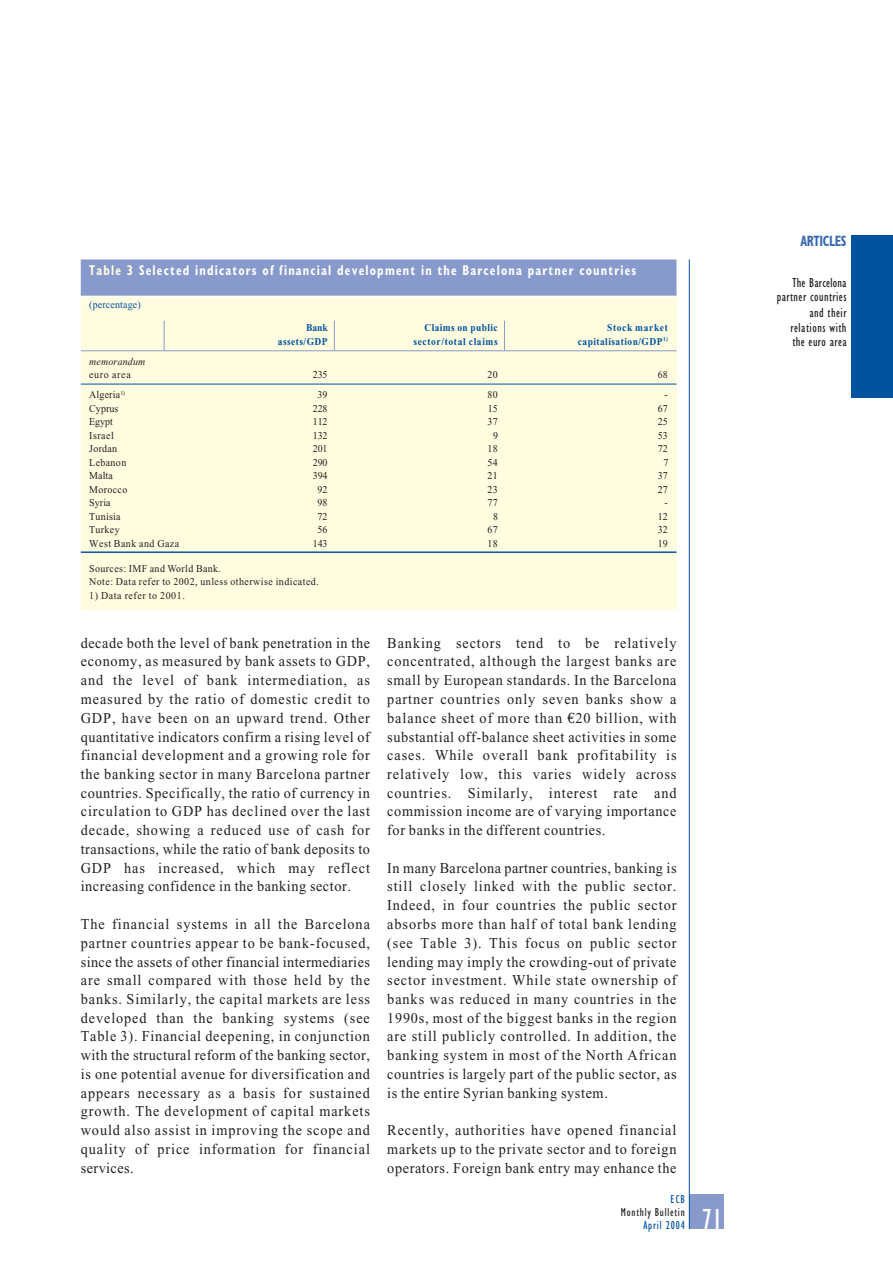
<style>
.page{position:relative;width:893px;height:1263px;background:#fff}
.page>*{position:absolute;margin:0;border:0;box-sizing:border-box;transform-origin:0 0}
.t1{font:condensed 30px "Gill Sans";color:#fff;scale:.95 1}
.t2{font:15px/18.8px "Times";letter-spacing:.045em;color:#231f20;text-align:justify;scale:.95 1}
.t3{font:700 condensed 15px "Gill Sans";letter-spacing:-.03em;color:#3b69af;scale:.85 1}
.t4{font:700 condensed 14.25px "Gill Sans";letter-spacing:.1em;color:#fff;scale:.85 1}
.t5{font:condensed 13.5px/15px "Gill Sans";letter-spacing:.035em;color:#231f20;text-align:right;scale:.95 1}
.t6{font:condensed 12px "Gill Sans";letter-spacing:.07em;color:#231f20;scale:.95 1}
.t7{font:condensed 12px "Gill Sans";letter-spacing:.075em;color:#0153a0;scale:.95 1}
.t8{font:10.5px/13.5px "Times";letter-spacing:.035em;color:#231f20;scale:.95 1}
.t9{font:700 10.5px "Times";letter-spacing:.05em;color:#0153a0;scale:.9 1}
.t10{font:700 10.5px "Times";letter-spacing:.07em;color:#0153a0;scale:.9 1}
.t11{font:10.5px "Times";letter-spacing:.055em;color:#231f20;scale:.95 1}
.t12{font:10.5px "Times";letter-spacing:.015em;color:#0153a0;scale:.95 1}
.t13{font:italic 10.5px "Times";letter-spacing:.015em;color:#231f20;scale:.95 1}
.t14{font:10.5px "Times";letter-spacing:.065em;color:#231f20;scale:.95 1}
.s1{color:#fffce0}
.s2{font-family:"Euro Serif"}
</style>
<div class="page">
<div style="left:689px;top:1195px;width:34px;height:34px;background:#889acb"></div>
<hr style="left:689px;top:260px;width:1px;height:969px;background:#0153a0">
<div style="left:850px;top:235px;width:42px;height:162px;background:#0153a0"></div>
<div style="left:81px;top:292px;width:595px;height:318px;background:#fffce0"></div>
<hr style="left:81px;top:350px;width:595px;height:1px;background:#889acb">
<hr style="left:81px;top:384px;width:595px;height:1px;background:#0153a0">
<hr style="left:81px;top:551px;width:595px;height:2px;background:#0153a0">
<div style="left:81px;top:260px;width:595px;height:36px;background:#889acb"></div>
<hr style="left:81px;top:296px;width:595px;height:1px;background:#fff">
<svg style="left:504px;top:321px;width:1px;height:29px"></svg>
<svg style="left:334px;top:321px;width:1px;height:29px"></svg>
<svg style="left:164px;top:321px;width:1px;height:29px"></svg>
<p class="t4" style="left:89px;top:265px;width:645px"><span class="s1">Table 3</span> Selected indicators of financial development in the Barcelona partner countries</p>
<p class="t12" style="left:89px;top:300px;width:56px">(percentage)</p>
<p class="t9" style="left:306px;top:324px;width:25px">Bank</p>
<p class="t9" style="left:424px;top:324px;width:83px">Claims on public</p>
<p class="t9" style="left:607px;top:324px;width:69px">Stock market</p>
<p class="t9" style="left:278px;top:338px;width:56px">assets/GDP</p>
<p class="t10" style="left:413px;top:338px;width:95px">sector/total claims</p>
<p class="t9" style="left:578px;top:338px;width:101px">capitalisation/GDP<sup>1)</sup></p>
<p class="t13" style="left:89px;top:357px;width:61px">memorandum</p>
<p class="t14" style="left:89px;top:371px;width:45px">euro area</p>
<p class="t8" style="left:313px;top:369px;width:17px">235</p>
<p class="t8" style="left:487px;top:369px;width:12px">20</p>
<p class="t8" style="left:657px;top:369px;width:12px">68</p>
<p class="t8" style="left:89px;top:389px;width:39px">Algeria<sup>1)</sup></p>
<p class="t8" style="left:317px;top:389px;width:12px">39</p>
<p class="t8" style="left:487px;top:389px;width:12px">80</p>
<p class="t8" style="left:664px;top:389px;width:5px">-</p>
<p class="t8" style="left:89px;top:402px;width:32px">Cyprus</p>
<p class="t8" style="left:313px;top:402px;width:17px">228</p>
<p class="t8" style="left:487px;top:402px;width:12px">15</p>
<p class="t8" style="left:657px;top:402px;width:12px">67</p>
<p class="t8" style="left:89px;top:416px;width:26px">Egypt</p>
<p class="t8" style="left:313px;top:416px;width:17px">112</p>
<p class="t8" style="left:487px;top:416px;width:12px">37</p>
<p class="t8" style="left:657px;top:416px;width:12px">25</p>
<p class="t8" style="left:89px;top:429px;width:27px">Israel</p>
<p class="t8" style="left:313px;top:429px;width:17px">132</p>
<p class="t8" style="left:493px;top:429px;width:7px">9</p>
<p class="t8" style="left:657px;top:429px;width:12px">53</p>
<p class="t8" style="left:89px;top:443px;width:31px">Jordan</p>
<p class="t8" style="left:313px;top:443px;width:17px">201</p>
<p class="t8" style="left:487px;top:443px;width:12px">18</p>
<p class="t8" style="left:657px;top:443px;width:12px">72</p>
<p class="t8" style="left:89px;top:456px;width:41px">Lebanon</p>
<p class="t8" style="left:313px;top:456px;width:17px">290</p>
<p class="t8" style="left:487px;top:456px;width:12px">54</p>
<p class="t8" style="left:663px;top:456px;width:7px">7</p>
<p class="t8" style="left:89px;top:470px;width:26px">Malta</p>
<p class="t8" style="left:313px;top:470px;width:17px">394</p>
<p class="t8" style="left:487px;top:470px;width:12px">21</p>
<p class="t8" style="left:657px;top:470px;width:12px">37</p>
<p class="t8" style="left:89px;top:483px;width:42px">Morocco</p>
<p class="t8" style="left:317px;top:483px;width:12px">92</p>
<p class="t8" style="left:487px;top:483px;width:12px">23</p>
<p class="t8" style="left:657px;top:483px;width:12px">27</p>
<p class="t8" style="left:89px;top:497px;width:24px">Syria</p>
<p class="t8" style="left:317px;top:497px;width:12px">98</p>
<p class="t8" style="left:487px;top:497px;width:12px">77</p>
<p class="t8" style="left:664px;top:497px;width:5px">-</p>
<p class="t8" style="left:89px;top:510px;width:35px">Tunisia</p>
<p class="t8" style="left:317px;top:510px;width:12px">72</p>
<p class="t8" style="left:493px;top:510px;width:7px">8</p>
<p class="t8" style="left:657px;top:510px;width:12px">12</p>
<p class="t8" style="left:89px;top:524px;width:34px">Turkey</p>
<p class="t8" style="left:317px;top:524px;width:12px">56</p>
<p class="t8" style="left:487px;top:524px;width:12px">67</p>
<p class="t8" style="left:657px;top:524px;width:12px">32</p>
<p class="t8" style="left:89px;top:537px;width:96px">West Bank and Gaza</p>
<p class="t8" style="left:313px;top:537px;width:17px">143</p>
<p class="t8" style="left:487px;top:537px;width:12px">18</p>
<p class="t8" style="left:657px;top:537px;width:12px">19</p>
<p class="t8" style="left:89px;top:562px;width:243px">Sources: IMF and World Bank.<br>Note: Data refer to 2002, unless otherwise indicated.</p>
<p class="t11" style="left:89px;top:591px;width:102px">1) Data refer to 2001.</p>
<p class="t2" style="left:81px;top:635px;width:306px">decade both the level of bank penetration in the economy, as measured by bank assets to GDP, and the level of bank intermediation, as measured by the ratio of domestic credit to GDP, have been on an upward trend. Other quantitative indicators confirm a rising level of financial development and a growing role for the banking sector in many Barcelona partner countries. Specifically, the ratio of currency in circulation to GDP has declined over the last decade, showing a reduced use of cash for transactions, while the ratio of bank deposits to GDP has increased, which may reflect increasing confidence in the banking sector.</p>
<p class="t2" style="left:81px;top:916px;width:306px">The financial systems in all the Barcelona partner countries appear to be bank-focused, since the assets of other financial intermediaries are small compared with those held by the banks. Similarly, the capital markets are less developed than the banking systems (see Table 3). Financial deepening, in conjunction with the structural reform of the banking sector, is one potential avenue for diversification and appears necessary as a basis for sustained growth. The development of capital markets would also assist in improving the scope and quality of price information for financial services.</p>
<p class="t2" style="left:387px;top:635px;width:306px">Banking sectors tend to be relatively concentrated, although the largest banks are small by European standards. In the Barcelona partner countries only seven banks show a balance sheet of more than <span class="s2">€</span>20 billion, with substantial off-balance sheet activities in some cases. While overall bank profitability is relatively low, this varies widely across countries. Similarly, interest rate and commission income are of varying importance for banks in the different countries.</p>
<p class="t2" style="left:387px;top:860px;width:306px">In many Barcelona partner countries, banking is still closely linked with the public sector.<br>Indeed, in four countries the public sector absorbs more than half of total bank lending (see Table 3). This focus on public sector lending may imply the crowding-out of private sector investment. While state ownership of banks was reduced in many countries in the 1990s, most of the biggest banks in the region are still publicly controlled. In addition, the banking system in most of the North African countries is largely part of the public sector, as is the entire Syrian banking system.</p>
<p class="t2" style="left:387px;top:1122px;width:306px">Recently, authorities have opened financial markets up to the private sector and to foreign operators. Foreign bank entry may enhance the</p>
<p class="t7" style="left:670px;top:1195px;width:17px">ECB</p>
<p class="t6" style="left:621px;top:1208px;width:69px">Monthly Bulletin</p>
<p class="t7" style="left:643px;top:1220px;width:45px">April 2004</p>
<h1 class="t1" style="left:702px;top:1208px;width:23px">71</h1>
<p class="t3" style="left:800px;top:236px;width:56px">ARTICLES</p>
<p class="t5" style="left:776px;top:276px;width:75px">The Barcelona partner countries and their relations with the euro area</p>
</div>
